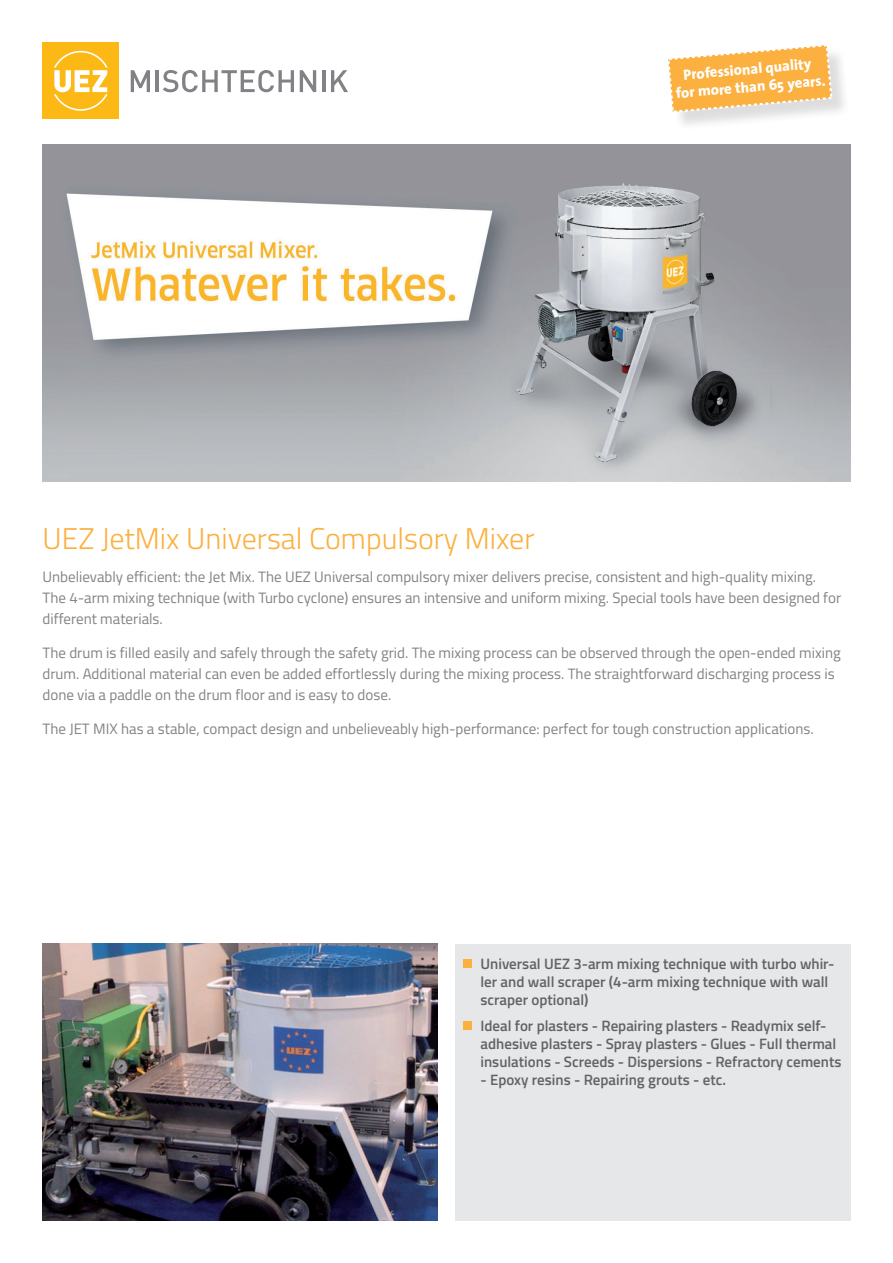
<style>
.page{position:relative;width:893px;height:1263px;background:#fff}
.page>*{position:absolute;margin:0;border:0;box-sizing:border-box;transform-origin:0 0}
.t1{font:300 30px "Titillium Web";color:#fbb03f}
.t2{font:15px/21px "Titillium Web";color:#808285}
.t3{font:600 15px/18px "Titillium Web";color:#636366}
.t4{font:800 14.85px/17.9px "The Sans";color:#fff;text-align:center}
</style>
<div class="page">
<img style="left:43px;top:145px;width:807px;height:336px">
<div style="left:43px;top:43px;width:76px;height:76px;background:#fcb814"></div>
<svg style="left:54px;top:51px;width:54px;height:60px"></svg>
<svg style="left:131px;top:70px;width:19px;height:22px"></svg>
<hr style="left:156px;top:70px;width:3px;height:22px;background:#808285">
<svg style="left:163px;top:70px;width:131px;height:22px"></svg>
<svg style="left:300px;top:70px;width:16px;height:22px"></svg>
<hr style="left:322px;top:70px;width:3px;height:22px;background:#808285">
<svg style="left:331px;top:70px;width:17px;height:22px"></svg>
<div style="left:455px;top:944px;width:395px;height:276px;background:#e6e7e9"></div>
<div style="left:463px;top:959px;width:9px;height:9px;background:#fbb03f"></div>
<div style="left:463px;top:1021px;width:9px;height:8px;background:#fbb03f"></div>
<img style="left:43px;top:944px;width:395px;height:276px">
<div style="left:670px;top:47px;width:181px;height:84px;background:#231f20;opacity:.15"></div>
<svg style="left:668px;top:45px;width:165px;height:68px;background:#f8c16e"></svg>
<p class="t4" style="left:674px;top:66px;width:152px;rotate:-5deg">Professional quality for more than 65 years.</p>
<h1 class="t1" style="left:43px;top:516px;width:493px">UEZ JetMix Universal Compulsory Mixer</h1>
<p class="t2" style="left:43px;top:566px;width:800px">Unbelievably efficient: the Jet Mix. The UEZ Universal compulsory mixer delivers precise, consistent and high-quality mixing.<br>The 4-arm mixing technique (with Turbo cyclone) ensures an intensive and uniform mixing. Special tools have been designed for different materials.</p>
<p class="t2" style="left:43px;top:642px;width:800px">The drum is filled easily and safely through the safety grid. The mixing process can be observed through the open-ended mixing drum. Additional material can even be added effortlessly during the mixing process. The straightforward discharging process is done via a paddle on the drum floor and is easy to dose.</p>
<p class="t2" style="left:43px;top:717px;width:773px">The JET MIX has a stable, compact design and unbelieveably high-performance: perfect for tough construction applications.</p>
<p class="t3" style="left:480px;top:954px;width:355px">Universal UEZ 3-arm mixing technique with turbo whir&shy;ler and wall scraper (4-arm mixing technique with wall scraper optional)</p>
<p class="t3" style="left:480px;top:1016px;width:362px">Ideal for plasters - Repairing plasters - Readymix self&shy;adhesive plasters - Spray plasters - Glues - Full thermal insulations - Screeds - Dispersions - Refractory cements</p>
<p class="t3" style="left:480px;top:1070px;width:247px">- Epoxy resins - Repairing grouts - etc.</p>
</div>
